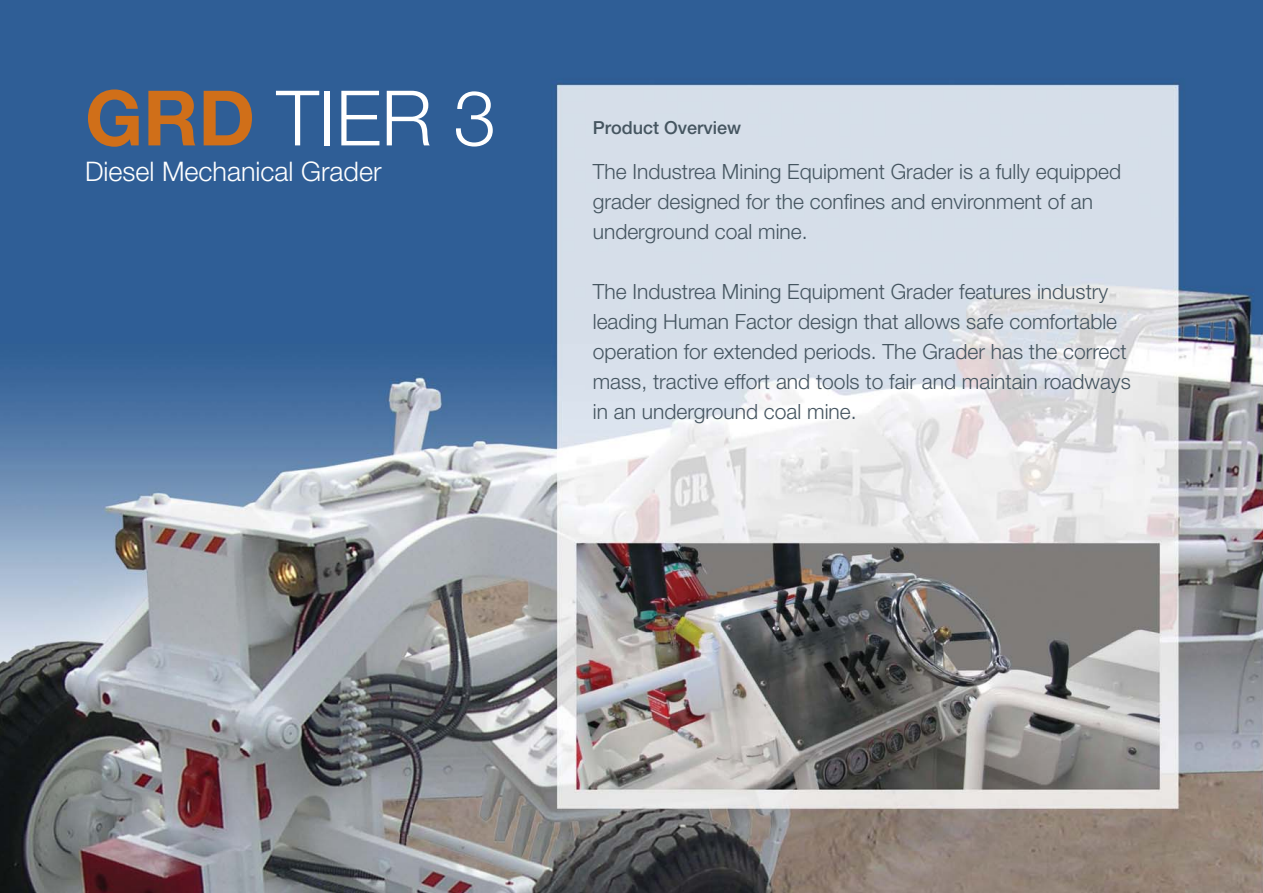
<style>
.page{position:relative;width:1263px;height:893px;background:#fff}
.page>*{position:absolute;margin:0;border:0;box-sizing:border-box;transform-origin:0 0}
.t1{font:300 76.5px "Helvetica Neue";color:#fff}
.t2{font:300 27px "Helvetica Neue";color:#fff}
.t3{font:300 21px/30px "Helvetica Neue";color:#455560}
.t4{font:500 18px "Helvetica Neue";color:#455560}
.s1{font-weight:700;color:#d06f19}
</style>
<div class="page">
<img style="left:0;top:0;width:1262px;height:893px">
<img style="left:1262px;top:0;width:1px;height:893px">
<h1 class="t1" style="left:85px;top:91px;width:412px"><span class="s1">GRD</span> TIER 3</h1>
<p class="t2" style="left:85px;top:162px;width:298px">Diesel Mechanical Grader</p>
<p class="t4" style="left:593px;top:122px;width:150px">Product Overview</p>
<p class="t3" style="left:593px;top:158px;width:530px">The Industrea Mining Equipment Grader is a fully equipped grader designed for the confines and environment of an underground coal mine.</p>
<p class="t3" style="left:593px;top:278px;width:539px">The Industrea Mining Equipment Grader features industry leading Human Factor design that allows safe comfortable operation for extended periods. The Grader has the correct mass, tractive effort and tools to fair and maintain roadways in an underground coal mine.</p>
</div>
